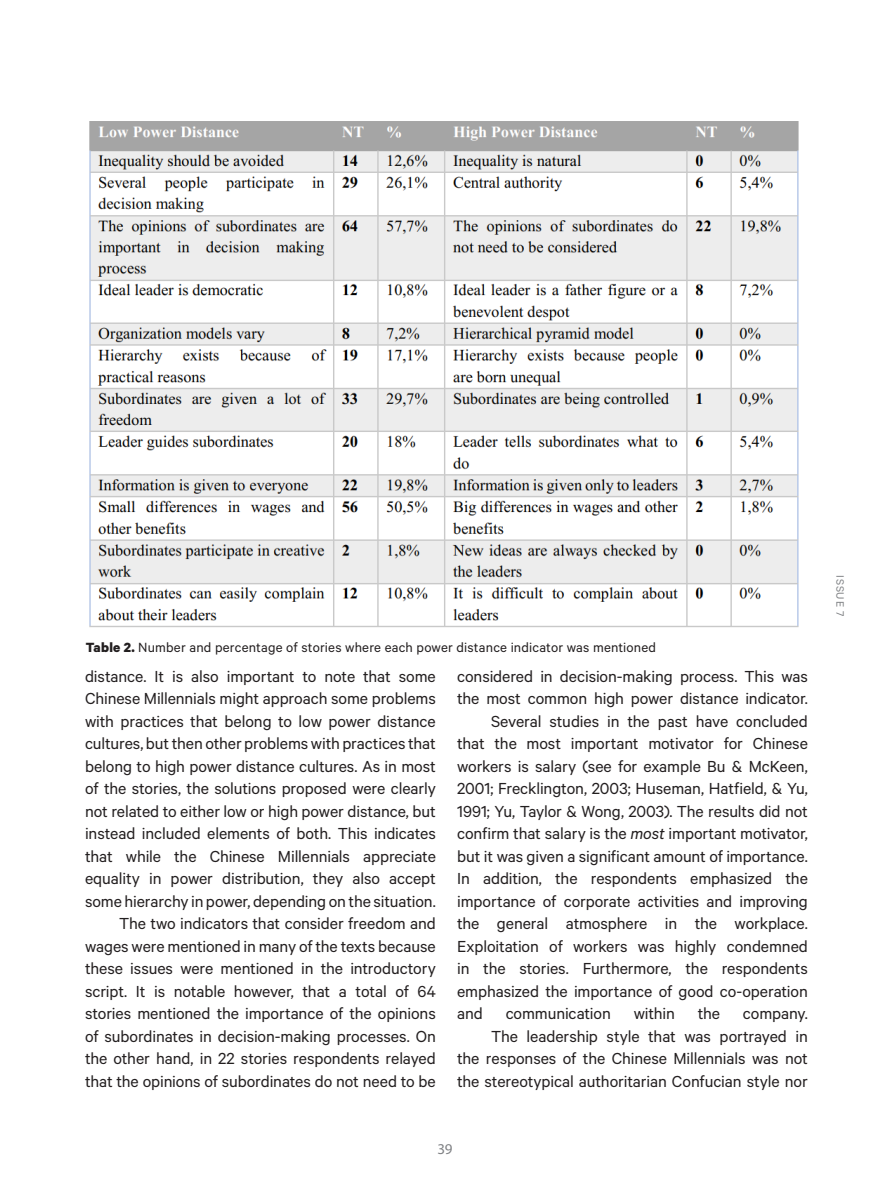
<style>
.page{position:relative;width:893px;height:1191px;background:#fff}
.page>*{position:absolute;margin:0;border:0;box-sizing:border-box;transform-origin:0 0}
.t1{font:18px/22.5px "Calibre";letter-spacing:-.005em;color:#231f20;text-align:justify}
.Body_first_paragraph{font:15px "Calibre";letter-spacing:.01em;color:#231f20}
.t2{font:15px "Myriad Pro";color:#808285}
.t3{font:12px "Calibre";letter-spacing:.065em;color:#808285}
.s1{font-weight:700}
.s2{font-style:italic}
</style>
<div class="page">
<img style="left:89px;top:121px;width:710px;height:507px">
<p class="Body_first_paragraph" style="left:86px;top:638px;width:572px"><span class="s1">Table 2.</span> Number and percentage of stories where each power distance indicator was mentioned</p>
<p class="t1" style="left:85px;top:664px;width:352px">distance. It is also important to note that some Chinese Millennials might approach some problems with practices that belong to low power distance cultures, but then other problems with practices that belong to high power distance cultures. As in most of the stories, the solutions proposed were clearly not related to either low or high power distance, but instead included elements of both. This indicates that while the Chinese Millennials appreciate equality in power distribution, they also accept some hierarchy in power, depending on the situation.</p>
<p class="t1" style="left:85px;top:911px;width:352px;text-indent:34px">The two indicators that consider freedom and wages were mentioned in many of the texts because these issues were mentioned in the introductory script. It is notable however, that a total of 64 stories mentioned the importance of the opinions of subordinates in decision-making processes. On the other hand, in 22 stories respondents relayed that the opinions of subordinates do not need to be</p>
<p class="t1" style="left:457px;top:664px;width:352px">considered in decision-making process. This was the most common high power distance indicator.</p>
<p class="t1" style="left:457px;top:709px;width:352px;text-indent:34px">Several studies in the past have concluded that the most important motivator for Chinese workers is salary (see for example Bu &amp; McKeen, 2001; Frecklington, 2003; Huseman, Hatfield, &amp; Yu, 1991; Yu, Taylor &amp; Wong, 2003). The results did not confirm that salary is the <span class="s2">most</span> important motivator, but it was given a significant amount of importance.<br>In addition, the respondents emphasized the importance of corporate activities and improving the general atmosphere in the workplace.<br>Exploitation of workers was highly condemned in the stories. Furthermore, the respondents emphasized the importance of good co-operation and</p>
<p class="t1" style="left:506px;top:1001px;width:107px">communication</p>
<p class="t1" style="left:634px;top:1001px;width:43px">within</p>
<p class="t1" style="left:698px;top:1001px;width:24px">the</p>
<p class="t1" style="left:743px;top:1001px;width:67px">company.</p>
<p class="t1" style="left:457px;top:1024px;width:352px;text-indent:34px">The leadership style that was portrayed in the responses of the Chinese Millennials was not the stereotypical authoritarian Confucian style nor</p>
<p class="t2" style="left:438px;top:1139px;width:17px">39</p>
<p class="t3" style="left:847px;top:575px;width:42px;rotate:90deg">ISSUE 7</p>
</div>
